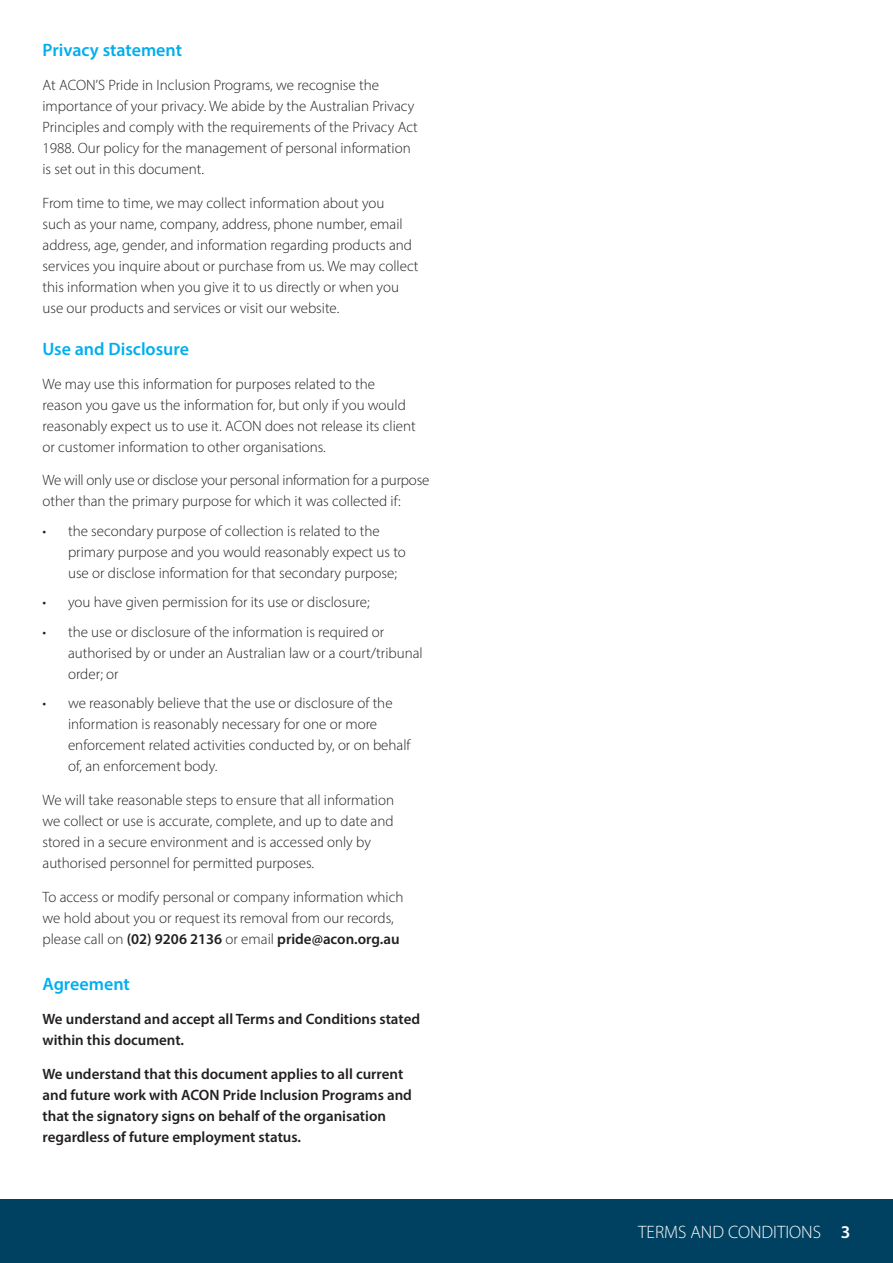
<style>
.page{position:relative;width:893px;height:1263px;background:#fff}
.page>*{position:absolute;margin:0;border:0;box-sizing:border-box;transform-origin:0 0}
.t1{font:600 18px "Myriad Pro";color:#00aeef}
.t2{font:300 18px "Myriad Pro";color:#fff}
.t3{font:300 15px/21px "Myriad Pro";color:#231f20}
.t4{font:600 15px/21px "Myriad Pro";color:#231f20}
.s1{font-weight:600}
</style>
<div class="page">
<div style="left:0;top:1199px;width:893px;height:64px;background:#004161"></div>
<p class="t1" style="left:43px;top:39px;width:141px">Privacy statement</p>
<p class="t3" style="left:43px;top:74px;width:377px">At ACON’S Pride in Inclusion Programs, we recognise the importance of your privacy. We abide by the Australian Privacy Principles and comply with the requirements of the Privacy Act 1988. Our policy for the management of personal information is set out in this document.</p>
<p class="t3" style="left:43px;top:192px;width:377px">From time to time, we may collect information about you<br>such as your name, company, address, phone number, email address, age, gender, and information regarding products and services you inquire about or purchase from us. We may collect this information when you give it to us directly or when you use our products and services or visit our website.</p>
<p class="t1" style="left:43px;top:337px;width:148px">Use and Disclosure</p>
<p class="t3" style="left:43px;top:373px;width:375px">We may use this information for purposes related to the reason you gave us the information for, but only if you would reasonably expect us to use it. ACON does not release its client or customer information to other organisations.</p>
<p class="t3" style="left:43px;top:470px;width:388px">We will only use or disclose your personal information for a purpose other than the primary purpose for which it was collected if:</p>
<p class="t3" style="left:68px;top:520px;width:339px;text-indent:-26px">• the secondary purpose of collection is related to the primary purpose and you would reasonably expect us to use or disclose information for that secondary purpose;</p>
<p class="t3" style="left:43px;top:592px;width:329px">• you have given permission for its use or disclosure;</p>
<p class="t3" style="left:68px;top:621px;width:356px;text-indent:-26px">• the use or disclosure of the information is required or authorised by or under an Australian law or a court/tribunal order; or</p>
<p class="t3" style="left:68px;top:693px;width:344px;text-indent:-26px">• we reasonably believe that the use or disclosure of the information is reasonably necessary for one or more enforcement related activities conducted by, or on behalf of, an enforcement body.</p>
<p class="t3" style="left:43px;top:789px;width:353px">We will take reasonable steps to ensure that all information we collect or use is accurate, complete, and up to date and stored in a secure environment and is accessed only by authorised personnel for permitted purposes.</p>
<p class="t3" style="left:43px;top:886px;width:362px">To access or modify personal or company information which we hold about you or request its removal from our records, please call on <span class="s1">(02) 9206 2136</span> or email <span class="s1">pride@acon.org.au</span></p>
<p class="t1" style="left:43px;top:973px;width:89px">Agreement</p>
<p class="t4" style="left:43px;top:1008px;width:379px">We understand and accept all Terms and Conditions stated within this document.</p>
<p class="t4" style="left:43px;top:1063px;width:371px">We understand that this document applies to all current and future work with ACON Pride Inclusion Programs and that the signatory signs on behalf of the organisation regardless of future employment status.</p>
<p class="t2" style="left:638px;top:1221px;width:214px">TERMS AND CONDITIONS <span class="s1">3</span></p>
</div>
